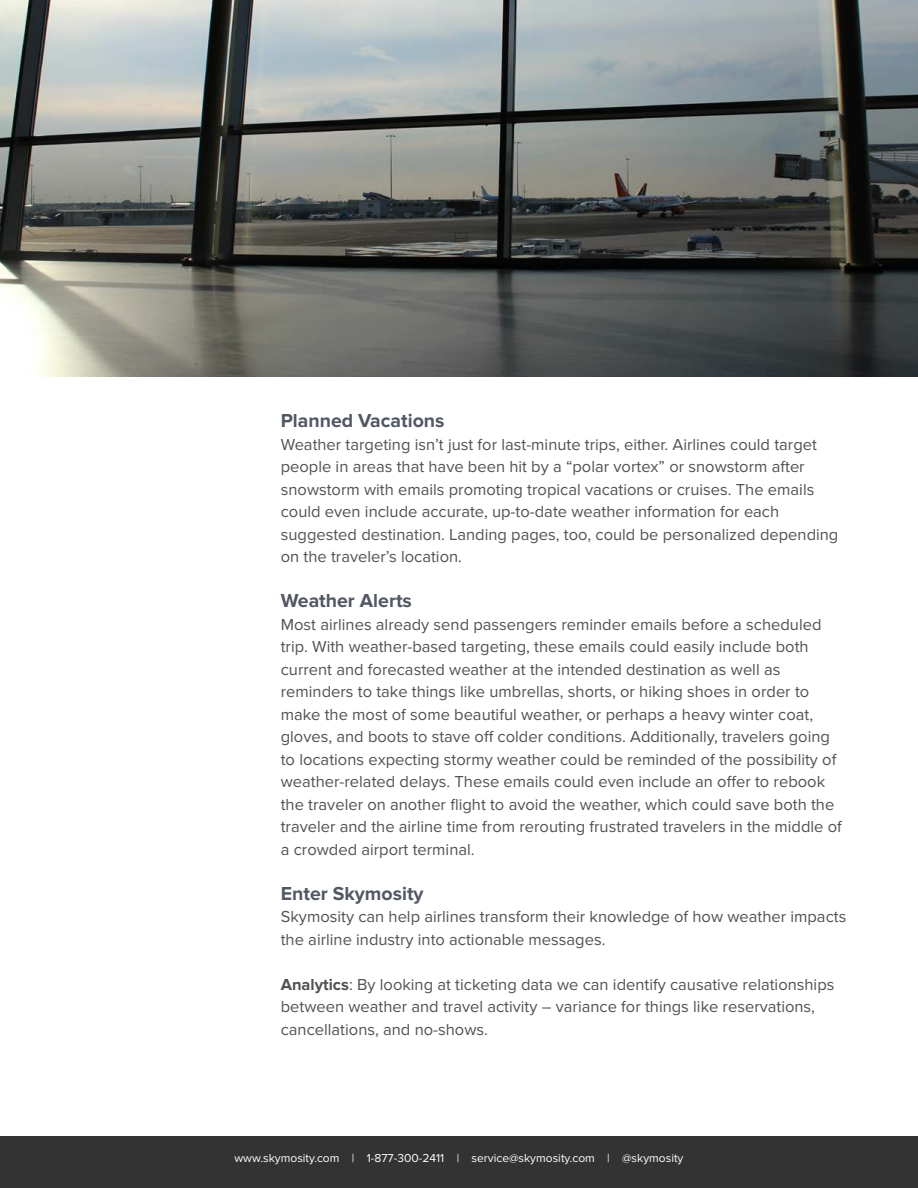
<style>
.page{position:relative;width:918px;height:1188px;background:#fff}
.page>*{position:absolute;margin:0;border:0;box-sizing:border-box;transform-origin:0 0}
.t1{font:700 19.5px "Proxima Nova";color:#525764}
.t2{font:16.5px/22.5px "Proxima Nova";color:#515254}
.t3{font:12px "Proxima Nova";color:#fff}
.s1{font-weight:700}
</style>
<div class="page">
<div style="left:0;top:1136px;width:918px;height:52px;background:#333"></div>
<img style="left:0;top:0;width:918px;height:376px">
<p class="t1" style="left:281px;top:409px;width:165px">Planned Vacations</p>
<p class="t2" style="left:281px;top:433px;width:559px">Weather targeting isn’t just for last-minute trips, either. Airlines could target people in areas that have been hit by a “polar vortex” or snowstorm after snowstorm with emails promoting tropical vacations or cruises. The emails could even include accurate, up-to-date weather information for each suggested destination. Landing pages, too, could be personalized depending on the traveler’s location.</p>
<p class="t1" style="left:281px;top:589px;width:133px">Weather Alerts</p>
<p class="t2" style="left:281px;top:613px;width:563px">Most airlines already send passengers reminder emails before a scheduled trip. With weather-based targeting, these emails could easily include both current and forecasted weather at the intended destination as well as reminders to take things like umbrellas, shorts, or hiking shoes in order to make the most of some beautiful weather, or perhaps a heavy winter coat, gloves, and boots to stave off colder conditions. Additionally, travelers going to locations expecting stormy weather could be reminded of the possibility of weather-related delays. These emails could even include an offer to rebook the traveler on another flight to avoid the weather, which could save both the traveler and the airline time from rerouting frustrated travelers in the middle of a crowded airport terminal.</p>
<p class="t1" style="left:281px;top:882px;width:144px">Enter Skymosity</p>
<p class="t2" style="left:281px;top:906px;width:567px">Skymosity can help airlines transform their knowledge of how weather impacts the airline industry into actionable messages.</p>
<p class="t2" style="left:281px;top:973px;width:555px"><span class="s1">Analytics</span>: By looking at ticketing data we can identify causative relationships between weather and travel activity – variance for things like reservations, cancellations, and no-shows.</p>
<p class="t3" style="left:235px;top:1151px;width:450px">www.skymosity.com | 1-877-300-2411 | service@skymosity.com | @skymosity</p>
</div>
